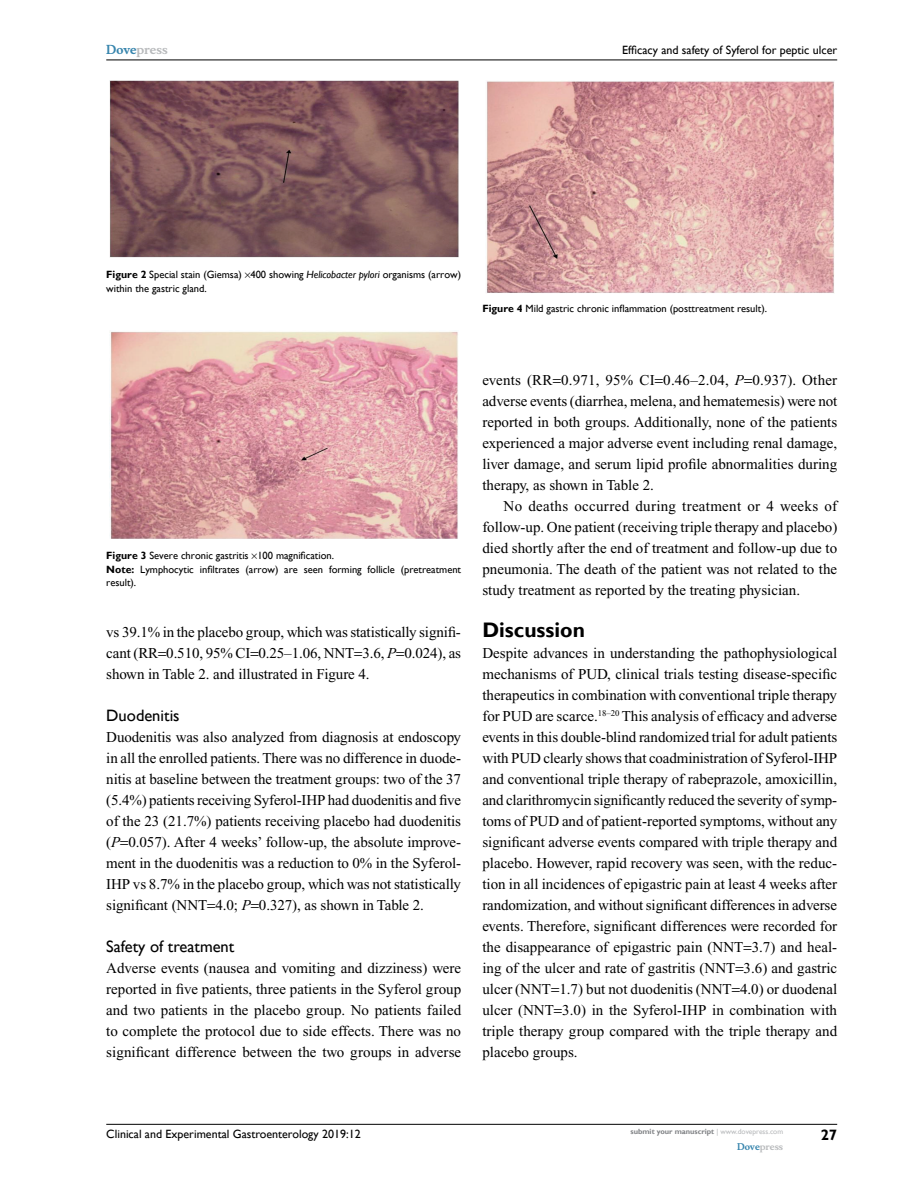
<style>
.page{position:relative;width:918px;height:1188px;background:#fff}
.page>*{position:absolute;margin:0;border:0;box-sizing:border-box;transform-origin:0 0}
.t1{font:700 21px "Gill Sans";color:#000}
.t2{font:16.5px "Gill Sans";color:#000}
.t3{font:15px/21px "Times New Roman";color:#000;text-align:justify}
.t4{font:700 15px "Gill Sans";color:#000}
.t5{font:12px "Gill Sans";color:#000}
.t6{font:700 12px "Musee";color:#b8babc}
.t7{font:10.5px/13.5px "Gill Sans";color:#000}
.t8{font:700 9px "Musee";color:#b8babc}
.t9{font:700 7.5px "Gill Sans";color:#808285}
.s1{color:#3785ad}
.s2{font-weight:700}
.s3{font-style:italic}
.s4{font-weight:400;color:#b8babc}
</style>
<div class="page">
<hr style="left:106px;top:1124px;width:731px;height:1px;background:#000">
<hr style="left:106px;top:60px;width:731px;height:1px;background:#000">
<img style="left:109px;top:81px;width:349px;height:177px">
<img style="left:109px;top:331px;width:349px;height:208px">
<img style="left:486px;top:81px;width:348px;height:212px">
<p class="t6" style="left:106px;top:43px;width:63px"><span class="s1">Dove</span>press</p>
<p class="t5" style="left:622px;top:43px;width:217px">Efficacy and safety of Syferol for peptic ulcer</p>
<p class="t7" style="left:106px;top:268px;width:356px"><span class="s2">Figure 2</span> Special stain (Giemsa) 400 showing <span class="s3">Helicobacter pylori</span> organisms (arrow) within the gastric gland.</p>
<p class="t7" style="left:482px;top:302px;width:286px"><span class="s2">Figure 4</span> Mild gastric chronic inflammation (posttreatment result).</p>
<p class="t7" style="left:106px;top:549px;width:356px"><span class="s2">Figure 3</span> Severe chronic gastritis 100 magnification.<br><span class="s2">Note:</span> Lymphocytic infiltrates (arrow) are seen forming follicle (pretreatment result).</p>
<p class="t3" style="left:106px;top:622px;width:356px">vs 39.1% in the placebo group, which was statistically signifi&shy;cant (RR 0.510, 95% CI 0.25–1.06, NNT 3.6, <span class="s3">P</span> 0.024), as shown in Table 2. and illustrated in Figure 4.</p>
<p class="t2" style="left:106px;top:706px;width:75px">Duodenitis</p>
<p class="t3" style="left:106px;top:727px;width:356px">Duodenitis was also analyzed from diagnosis at endoscopy in all the enrolled patients. There was no difference in duode&shy;nitis at baseline between the treatment groups: two of the 37 (5.4%) patients receiving Syferol-IHP had duodenitis and five of the 23 (21.7%) patients receiving placebo had duodenitis (<span class="s3">P</span> 0.057). After 4 weeks’ follow-up, the absolute improve&shy;ment in the duodenitis was a reduction to 0% in the Syferol-IHP vs 8.7% in the placebo group, which was not statistically significant (NNT 4.0; <span class="s3">P</span> 0.327), as shown in Table 2.</p>
<p class="t2" style="left:106px;top:937px;width:130px">Safety of treatment</p>
<p class="t3" style="left:106px;top:958px;width:357px">Adverse events (nausea and vomiting and dizziness) were reported in five patients, three patients in the Syferol group and two patients in the placebo group. No patients failed to complete the protocol due to side effects. There was no significant difference between the two groups in adverse</p>
<p class="t3" style="left:482px;top:370px;width:357px">events (RR 0.971, 95% CI 0.46–2.04, <span class="s3">P</span> 0.937). Other adverse events (diarrhea, melena, and hematemesis) were not reported in both groups. Additionally, none of the patients experienced a major adverse event including renal damage, liver damage, and serum lipid profile abnormalities during therapy, as shown in Table 2.</p>
<p class="t3" style="left:482px;top:496px;width:356px;text-indent:21px">No deaths occurred during treatment or 4 weeks of follow-up. One patient (receiving triple therapy and placebo) died shortly after the end of treatment and follow-up due to pneumonia. The death of the patient was not related to the study treatment as reported by the treating physician.</p>
<h1 class="t1" style="left:482px;top:618px;width:104px">Discussion</h1>
<p class="t3" style="left:482px;top:643px;width:356px">Despite advances in understanding the pathophysiological mechanisms of PUD, clinical trials testing disease-specific therapeutics in combination with conventional triple therapy for PUD are scarce.<sup>18–20</sup> This analysis of efficacy and adverse events in this double-blind randomized trial for adult patients with PUD clearly shows that coadministration of Syferol-IHP and conventional triple therapy of rabeprazole, amoxicillin, and clarithromycin significantly reduced the severity of symp&shy;toms of PUD and of patient-reported symptoms, without any significant adverse events compared with triple therapy and placebo. However, rapid recovery was seen, with the reduc&shy;tion in all incidences of epigastric pain at least 4 weeks after randomization, and without significant differences in adverse events. Therefore, significant differences were recorded for the disappearance of epigastric pain (NNT 3.7) and heal&shy;ing of the ulcer and rate of gastritis (NNT 3.6) and gastric ulcer (NNT 1.7) but not duodenitis (NNT 4.0) or duodenal ulcer (NNT 3.0) in the Syferol-IHP in combination with triple therapy group compared with the triple therapy and placebo groups.</p>
<p class="t5" style="left:106px;top:1127px;width:256px">Clinical and Experimental Gastroenterology 2019:12</p>
<p class="t9" style="left:631px;top:1127px;width:154px">submit your manuscript <span class="s4">| www.dovepress.com</span></p>
<p class="t8" style="left:737px;top:1141px;width:48px"><span class="s1">Dove</span>press</p>
<p class="t4" style="left:821px;top:1126px;width:18px">27</p>
</div>
